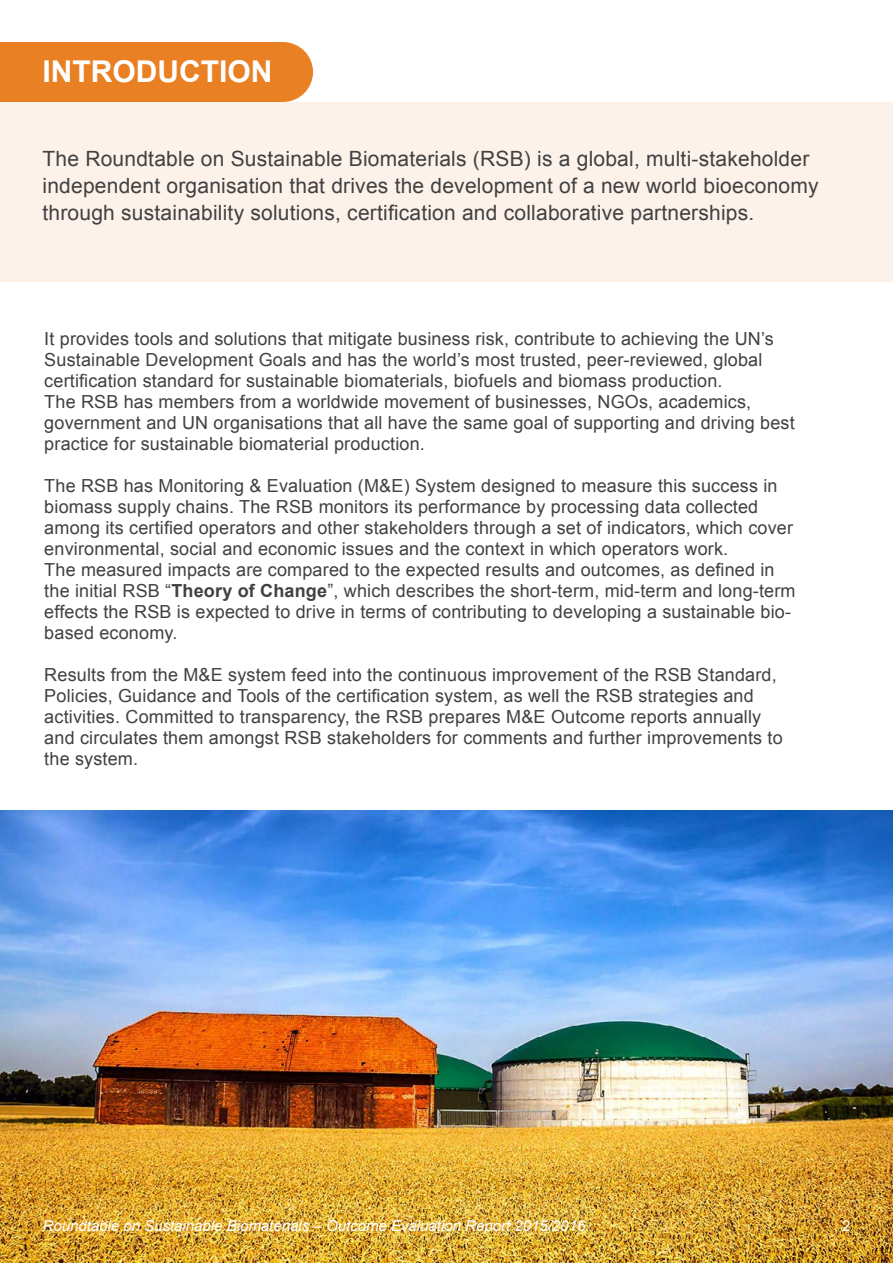
<style>
.page{position:relative;width:893px;height:1263px;background:#fff}
.page>*{position:absolute;margin:0;border:0;box-sizing:border-box;transform-origin:0 0}
.t1{font:700 30px "Arial";color:#fff}
.t2{font:21px/27px "Arial";letter-spacing:.01em;color:#414042}
.t3{font:18px/21px "Arial";letter-spacing:.01em;color:#414042}
.t4{font:italic 15px "Arial";color:#fff}
.t5{font:15px "Arial";color:#fff}
.s1{font-weight:700}
</style>
<div class="page">
<img style="left:0;top:810px;width:893px;height:453px">
<div style="left:0;top:102px;width:893px;height:180px;background:#fcf2e9"></div>
<div style="left:0;top:42px;width:283px;height:60px;background:#ea8024"></div>
<div style="left:253px;top:42px;width:60px;height:60px;background:#ea8024;border-radius:50%"></div>
<h1 class="t1" style="left:43px;top:52px;width:231px">INTRODUCTION</h1>
<p class="t2" style="left:43px;top:145px;width:778px">The Roundtable on Sustainable Biomaterials (RSB) is a global, multi-stakeholder independent organisation that drives the development of a new world bioeconomy through sustainability solutions, certification and collaborative partnerships.</p>
<p class="t3" style="left:44px;top:328px;width:752px">It provides tools and solutions that mitigate business risk, contribute to achieving the UN s’ Sustainable Development Goals and has the world s’ most trusted, peer-reviewed, global certification standard for sustainable biomaterials, biofuels and biomass production.<br>The RSB has members from a worldwide movement of businesses, NGOs, academics, government and UN organisations that all have the same goal of supporting and driving best practice for sustainable biomaterial production.</p>
<p class="t3" style="left:44px;top:475px;width:753px">The RSB has Monitoring &amp; Evaluation (M&amp;E) System designed to measure this success in biomass supply chains. The RSB monitors its performance by processing data collected among its certified operators and other stakeholders through a set of indicators, which cover environmental, social and economic issues and the context in which operators work.<br>The measured impacts are compared to the expected results and outcomes, as defined in the initial RSB “<span class="s1">Theory of Change</span> ,” which describes the short-term, mid-term and long-term</p>
<p class="t3" style="left:44px;top:622px;width:135px">based economy.</p>
<p class="t3" style="left:44px;top:601px;width:748px">effects the RSB is expected to drive in terms of contributing to developing a sustainable bio-</p>
<p class="t3" style="left:44px;top:664px;width:740px">Results from the M&amp;E system feed into the continuous improvement of the RSB Standard, Policies, Guidance and Tools of the certification system, as well the RSB strategies and activities. Committed to transparency, the RSB prepares M&amp;E Outcome reports annually and circulates them amongst RSB stakeholders for comments and further improvements to the system.</p>
<p class="t4" style="left:43px;top:1216px;width:544px">Roundtable on Sustainable Biomaterials – Outcome Evaluation Report 2015/2016</p>
<p class="t5" style="left:842px;top:1216px;width:10px">2</p>
</div>
